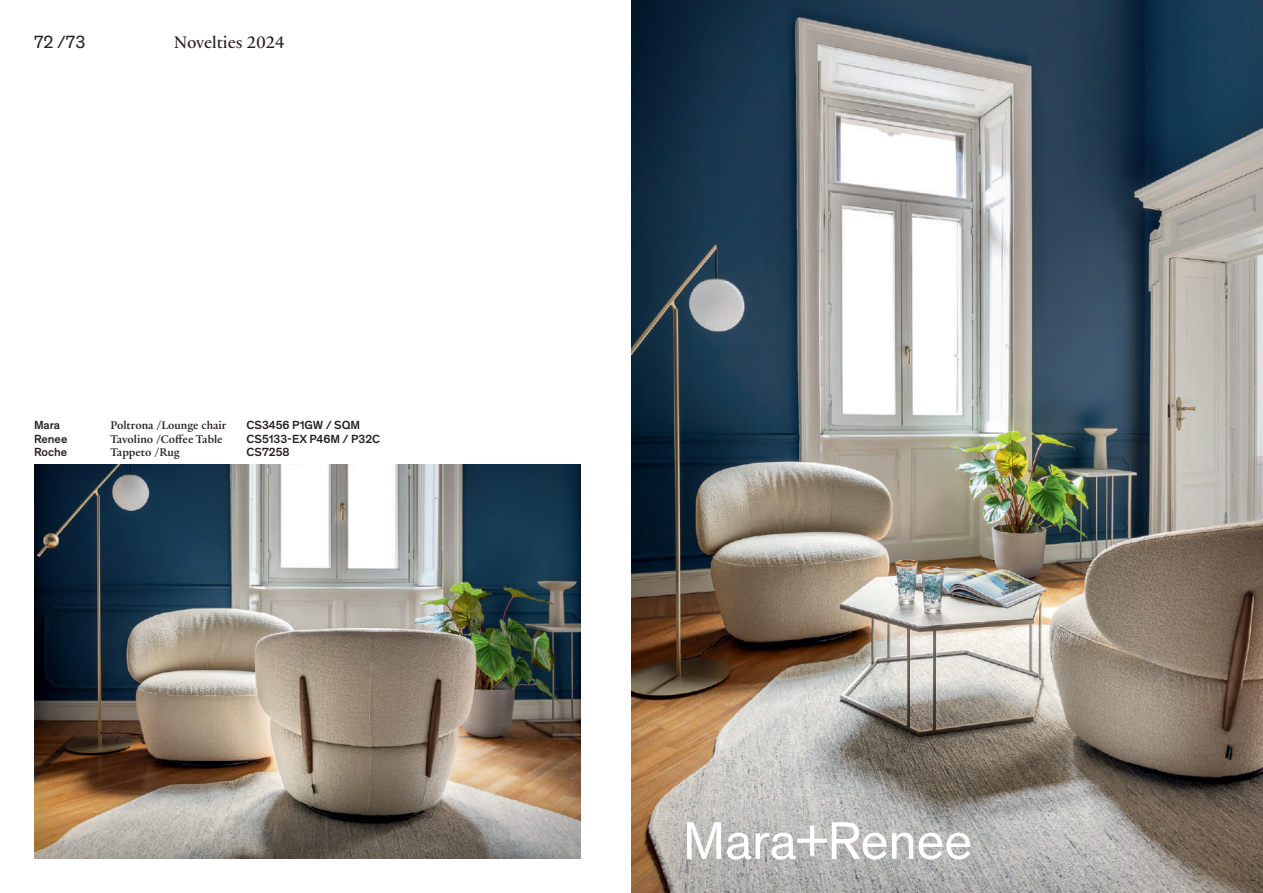
<style>
.page{position:relative;width:1263px;height:893px;background:#fff}
.page>*{position:absolute;margin:0;border:0;box-sizing:border-box;transform-origin:0 0}
.t1{font:54px "Theinhardt";letter-spacing:-.01em;color:#fff}
.t2{font:18px "Practice";color:#231f20}
.t3{font:18px "Theinhardt";color:#231f20}
.t4{font:500 12px "Theinhardt";color:#231f20}
.t5{font:600 12px "Practice";color:#231f20}
</style>
<div class="page">
<img style="left:34px;top:465px;width:546px;height:394px">
<img style="left:631px;top:0;width:632px;height:893px">
<h2 class="t3" style="left:34px;top:30px;width:53px">72 /73</h2>
<h2 class="t2" style="left:174px;top:30px;width:112px">Novelties 2024</h2>
<p class="t4" style="left:34px;top:416px;width:28px">Mara</p>
<p class="t5" style="left:111px;top:417px;width:117px">Poltrona /Lounge chair</p>
<p class="t4" style="left:247px;top:416px;width:115px">CS3456 P1GW / SQM</p>
<p class="t4" style="left:34px;top:430px;width:35px">Renee</p>
<p class="t5" style="left:111px;top:430px;width:114px">Tavolino /Coffee Table</p>
<p class="t4" style="left:247px;top:430px;width:135px">CS5133-EX P46M / P32C</p>
<p class="t4" style="left:34px;top:443px;width:35px">Roche</p>
<p class="t5" style="left:111px;top:444px;width:71px">Tappeto /Rug</p>
<p class="t4" style="left:247px;top:443px;width:44px">CS7258</p>
<h1 class="t1" style="left:682px;top:803px;width:291px">Mara+Renee</h1>
</div>
